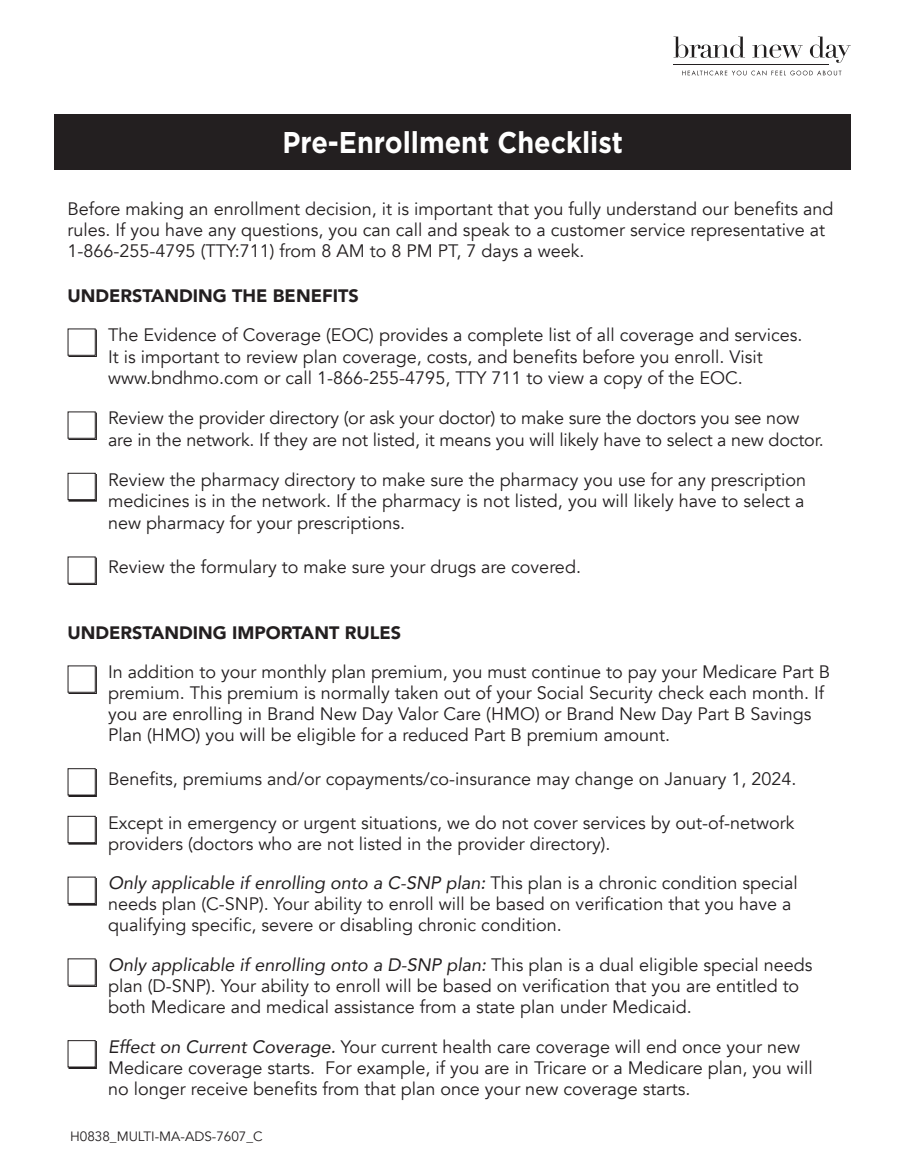
<style>
.page{position:relative;width:905px;height:1175px;background:#fff}
.page>*{position:absolute;margin:0;border:0;box-sizing:border-box;transform-origin:0 0}
.t1{font:700 30px "Gotham";color:#fff;scale:.9 1}
.Body_Text{font:18px/21px "Avenir";color:#231f20}
.Body_Text-2{font:900 18px "Avenir";color:#231f20}
.t2{font:13.5px "Avenir";color:#231f20}
.s1{font-style:italic}
</style>
<div class="page">
<div style="left:54px;top:114px;width:796px;height:56px;background:#231f20"></div>
<svg style="left:69px;top:329px;width:28px;height:28px"></svg>
<div style="left:68px;top:329px;width:27px;height:26px;background:#fff"></div>
<div style="left:68px;top:328px;width:28px;height:28px;border:1px solid #231f20"></div>
<svg style="left:69px;top:412px;width:28px;height:28px"></svg>
<div style="left:68px;top:412px;width:27px;height:26px;background:#fff"></div>
<div style="left:68px;top:411px;width:28px;height:28px;border:1px solid #231f20"></div>
<div style="left:69px;top:474px;width:28px;height:27px;background:#2d292a"></div>
<div style="left:68px;top:473px;width:27px;height:26px;background:#fff"></div>
<div style="left:68px;top:473px;width:28px;height:27px;border:1px solid #231f20"></div>
<svg style="left:69px;top:557px;width:28px;height:28px"></svg>
<div style="left:68px;top:557px;width:27px;height:26px;background:#fff"></div>
<div style="left:68px;top:556px;width:28px;height:28px;border:1px solid #231f20"></div>
<div style="left:69px;top:666px;width:28px;height:28px;background:#555152"></div>
<div style="left:68px;top:666px;width:27px;height:26px;background:#fff"></div>
<div style="left:69px;top:769px;width:28px;height:28px;background:#231f20"></div>
<div style="left:68px;top:768px;width:27px;height:27px;background:#fff"></div>
<div style="left:68px;top:768px;width:28px;height:27px;border:1px solid #231f20"></div>
<div style="left:69px;top:817px;width:28px;height:27px;background:#2d292a"></div>
<div style="left:68px;top:816px;width:27px;height:26px;background:#fff"></div>
<div style="left:68px;top:815px;width:28px;height:28px;border:1px solid #231f20"></div>
<svg style="left:69px;top:878px;width:28px;height:27px"></svg>
<div style="left:68px;top:877px;width:27px;height:26px;background:#fff"></div>
<div style="left:68px;top:876px;width:28px;height:28px;border:1px solid #231f20"></div>
<div style="left:69px;top:959px;width:28px;height:28px;background:#585556"></div>
<div style="left:68px;top:958px;width:27px;height:27px;background:#fff"></div>
<div style="left:69px;top:1041px;width:28px;height:27px;background:#2d292a"></div>
<div style="left:68px;top:1040px;width:27px;height:27px;background:#fff"></div>
<div style="left:68px;top:1040px;width:28px;height:27px;border:1px solid #231f20"></div>
<svg style="left:673px;top:37px;width:177px;height:39px"></svg>
<p class="t1" style="left:282px;top:123px;width:380px">Pre-Enrollment Checklist</p>
<p class="Body_Text" style="left:68px;top:199px;width:767px">Before making an enrollment decision, it is important that you fully understand our benefits and rules. If you have any questions, you can call and speak to a customer service representative at<br>1-866-255-4795 (TTY:711) from 8 AM to 8 PM PT, 7 days a week.</p>
<p class="Body_Text-2" style="left:68px;top:280px;width:293px">UNDERSTANDING THE BENEFITS</p>
<p class="Body_Text" style="left:108px;top:324px;width:696px;line-height:21.6px">The Evidence of Coverage (EOC) provides a complete list of all coverage and services.<br>It is important to review plan coverage, costs, and benefits before you enroll. Visit www.bndhmo.com or call 1-866-255-4795, TTY 711 to view a copy of the EOC.</p>
<p class="Body_Text" style="left:108px;top:407px;width:717px;line-height:21.6px">Review the provider directory (or ask your doctor) to make sure the doctors you see now are in the network. If they are not listed, it means you will likely have to select a new doctor.</p>
<p class="Body_Text" style="left:108px;top:469px;width:699px;line-height:21.6px;text-align:justify">Review the pharmacy directory to make sure the pharmacy you use for any prescription medicines is in the network. If the pharmacy is not listed, you will likely have to select a new pharmacy for your prescriptions.</p>
<p class="Body_Text" style="left:108px;top:557px;width:474px">Review the formulary to make sure your drugs are covered.</p>
<p class="Body_Text-2" style="left:68px;top:617px;width:335px">UNDERSTANDING IMPORTANT RULES</p>
<p class="Body_Text" style="left:108px;top:661px;width:723px">In addition to your monthly plan premium, you must continue to pay your Medicare Part B premium. This premium is normally taken out of your Social Security check each month. If you are enrolling in Brand New Day Valor Care (HMO) or Brand New Day Part B Savings Plan (HMO) you will be eligible for a reduced Part B premium amount.</p>
<p class="Body_Text" style="left:108px;top:768px;width:690px">Benefits, premiums and/or copayments/co-insurance may change on January 1, 2024.</p>
<p class="Body_Text" style="left:108px;top:812px;width:687px">Except in emergency or urgent situations, we do not cover services by out-of-network providers (doctors who are not listed in the provider directory).</p>
<p class="Body_Text" style="left:108px;top:873px;width:691px"><span class="s1">Only applicable if enrolling onto a C-SNP plan:</span> This plan is a chronic condition special needs plan (C-SNP). Your ability to enroll will be based on verification that you have a qualifying specific, severe or disabling chronic condition.</p>
<p class="Body_Text" style="left:108px;top:954px;width:706px"><span class="s1">Only applicable if enrolling onto a D-SNP plan:</span> This plan is a dual eligible special needs plan (D-SNP). Your ability to enroll will be based on verification that you are entitled to both Medicare and medical assistance from a state plan under Medicaid.</p>
<p class="Body_Text" style="left:108px;top:1036px;width:706px"><span class="s1">Effect on Current Coverage.</span> Your current health care coverage will end once your new<br>Medicare coverage starts. For example, if you are in Tricare or a Medicare plan, you will no longer receive benefits from that plan once your new coverage starts.</p>
<p class="t2" style="left:70px;top:1128px;width:194px">H0838_MULTI-MA-ADS-7607_C</p>
</div>
